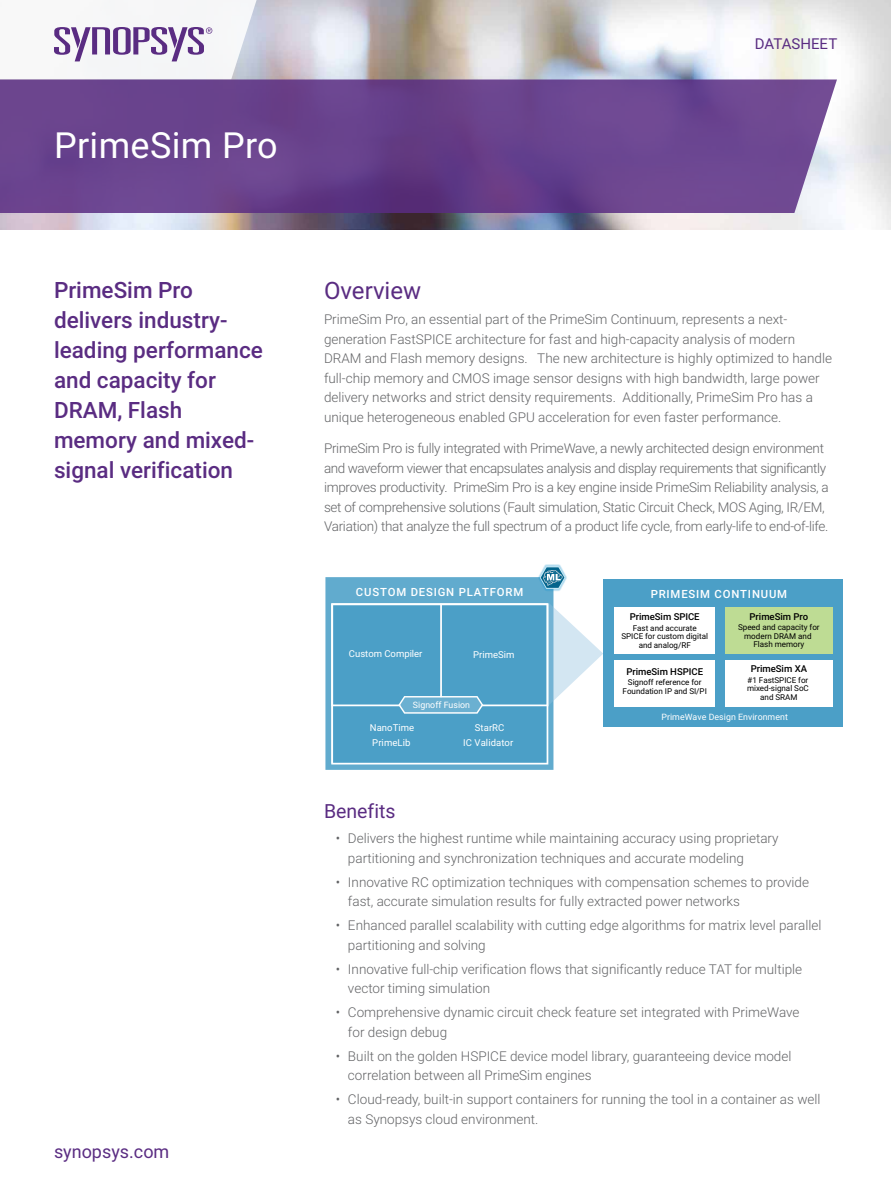
<style>
.page{position:relative;width:891px;height:1188px;background:#fff}
.page>*{position:absolute;margin:0;border:0;box-sizing:border-box;transform-origin:0 0}
.t1{font:36px "Roboto";letter-spacing:.01em;color:#fff}
.HEADING_0__OVERVIEW{font:24px "Roboto";color:#5a2c82}
.BENEFIT_STATEMENT{font:500 22.5px/30px "Roboto";color:#5a2c82}
.HEADING_1{font:19.5px "Roboto";color:#5a2c82}
.t2{font:18px "Roboto";color:#5a2c82}
.t3{font:15px "Roboto";color:#5a2c82}
.BODY_COPY{font:300 13.5px/19.5px "Roboto";color:#636466}
.BODY_COPY-2{font:300 13.5px/19.5px "Roboto";letter-spacing:-.02em;color:#636466}
.t4{font:500 11.25px "Roboto";letter-spacing:.07em;color:#fff}
.t5{font:9.6px "Roboto";letter-spacing:.005em;color:#fff}
.t6{font:500 9.6px "Roboto";letter-spacing:-.005em;color:#000}
.t7{font:8.85px "Roboto";letter-spacing:.005em;color:#fff}
.t8{font:8.1px/8.9px "Roboto";letter-spacing:-.005em;color:#000;text-align:center}
</style>
<div class="page">
<img style="left:0;top:0;width:891px;height:230px">
<svg style="left:0;top:0;width:270px;height:80px"></svg>
<svg style="left:0;top:80px;width:837px;height:133px;background:#6a448e"></svg>
<svg style="left:325px;top:577px;width:229px;height:193px;background:#64acce"></svg>
<img style="left:537px;top:564px;width:24px;height:27px">
<img style="left:539px;top:568px;width:28px;height:22px">
<svg style="left:540px;top:566px;width:25px;height:23px"></svg>
<svg style="left:331px;top:603px;width:272px;height:162px"></svg>
<div style="left:603px;top:580px;width:239px;height:147px;background:#4b9fc7"></div>
<div style="left:614px;top:607px;width:101px;height:47px;background:#fff"></div>
<div style="left:725px;top:607px;width:108px;height:47px;background:#bedc94"></div>
<div style="left:614px;top:660px;width:101px;height:47px;background:#fff"></div>
<div style="left:725px;top:660px;width:108px;height:47px;background:#fff"></div>
<p class="t1" style="left:54px;top:120px;width:225px">PrimeSim Pro</p>
<p class="t3" style="left:755px;top:33px;width:84px">DATASHEET</p>
<p class="BENEFIT_STATEMENT" style="left:54px;top:274px;width:210px">PrimeSim Pro delivers industry&shy;leading performance and capacity for<br>DRAM, Flash memory and mixed&shy;signal verification</p>
<h3 class="t2" style="left:54px;top:1139px;width:117px">synopsys.com</h3>
<p class="HEADING_0__OVERVIEW" style="left:324px;top:273px;width:99px">Overview</p>
<p class="BODY_COPY" style="left:324px;top:309px;width:510px">PrimeSim Pro, an essential part of the PrimeSim Continuum, represents a next&shy;generation FastSPICE architecture for fast and high-capacity analysis of modern DRAM and Flash memory designs. The new architecture is highly optimized to handle full-chip memory and CMOS image sensor designs with high bandwidth, large power delivery networks and strict density requirements. Additionally, PrimeSim Pro has a unique heterogeneous enabled GPU acceleration for even faster performance.</p>
<p class="BODY_COPY-2" style="left:324px;top:438px;width:506px">PrimeSim Pro is fully integrated with PrimeWave, a newly architected design environment and waveform viewer that encapsulates analysis and display requirements that significantly improves productivity. PrimeSim Pro is a key engine inside PrimeSim Reliability analysis, a set of comprehensive solutions (Fault simulation, Static Circuit Check, MOS Aging, IR/EM, Variation) that analyze the full spectrum of a product life cycle, from early-life to end-of-life.</p>
<p class="t4" style="left:356px;top:584px;width:169px">CUSTOM DESIGN PLATFORM</p>
<p class="t5" style="left:349px;top:647px;width:75px">Custom Compiler</p>
<p class="t5" style="left:473px;top:648px;width:43px">PrimeSim</p>
<p class="t7" style="left:413px;top:699px;width:59px">Signoff Fusion</p>
<p class="t5" style="left:370px;top:721px;width:46px">NanoTime</p>
<p class="t5" style="left:475px;top:721px;width:31px">StarRC</p>
<p class="t5" style="left:372px;top:736px;width:40px">PrimeLib</p>
<p class="t5" style="left:463px;top:736px;width:52px">IC Validator</p>
<p class="t4" style="left:651px;top:586px;width:138px">PRIMESIM CONTINUUM</p>
<p class="t6" style="left:630px;top:610px;width:71px">PrimeSim SPICE</p>
<p class="t8" style="left:621px;top:623px;width:88px">Fast and accurate<br>SPICE for custom digital and analog/RF</p>
<p class="t6" style="left:626px;top:665px;width:78px">PrimeSim HSPICE</p>
<p class="t8" style="left:623px;top:678px;width:86px">Signoff reference for<br>Foundation IP and SI/PI</p>
<p class="t6" style="left:750px;top:609px;width:60px">PrimeSim Pro</p>
<p class="t8" style="left:738px;top:622px;width:83px">Speed and capacity for modern DRAM and<br>Flash memory</p>
<p class="t6" style="left:751px;top:662px;width:58px">PrimeSim XA</p>
<p class="t8" style="left:747px;top:675px;width:63px">#1 FastSPICE for mixed-signal SoC and SRAM</p>
<p class="t7" style="left:661px;top:711px;width:128px">PrimeWave Design Environment</p>
<p class="HEADING_1" style="left:324px;top:797px;width:73px">Benefits</p>
<p class="BODY_COPY" style="left:348px;top:828px;width:432px;text-indent:-12px">• Delivers the highest runtime while maintaining accuracy using proprietary partitioning and synchronization techniques and accurate modeling</p>
<p class="BODY_COPY" style="left:348px;top:872px;width:463px;text-indent:-12px">• Innovative RC optimization techniques with compensation schemes to provide fast, accurate simulation results for fully extracted power networks</p>
<p class="BODY_COPY" style="left:348px;top:915px;width:475px;text-indent:-12px">• Enhanced parallel scalability with cutting edge algorithms for matrix level parallel partitioning and solving</p>
<p class="BODY_COPY" style="left:348px;top:959px;width:456px;text-indent:-12px">• Innovative full-chip verification flows that significantly reduce TAT for multiple vector timing simulation</p>
<p class="BODY_COPY" style="left:348px;top:1002px;width:453px;text-indent:-12px">• Comprehensive dynamic circuit check feature set integrated with PrimeWave for design debug</p>
<p class="BODY_COPY" style="left:348px;top:1046px;width:445px;text-indent:-12px">• Built on the golden HSPICE device model library, guaranteeing device model correlation between all PrimeSim engines</p>
<p class="BODY_COPY" style="left:348px;top:1089px;width:474px;text-indent:-12px">• Cloud-ready, built-in support containers for running the tool in a container as well as Synopsys cloud environment.</p>
</div>
